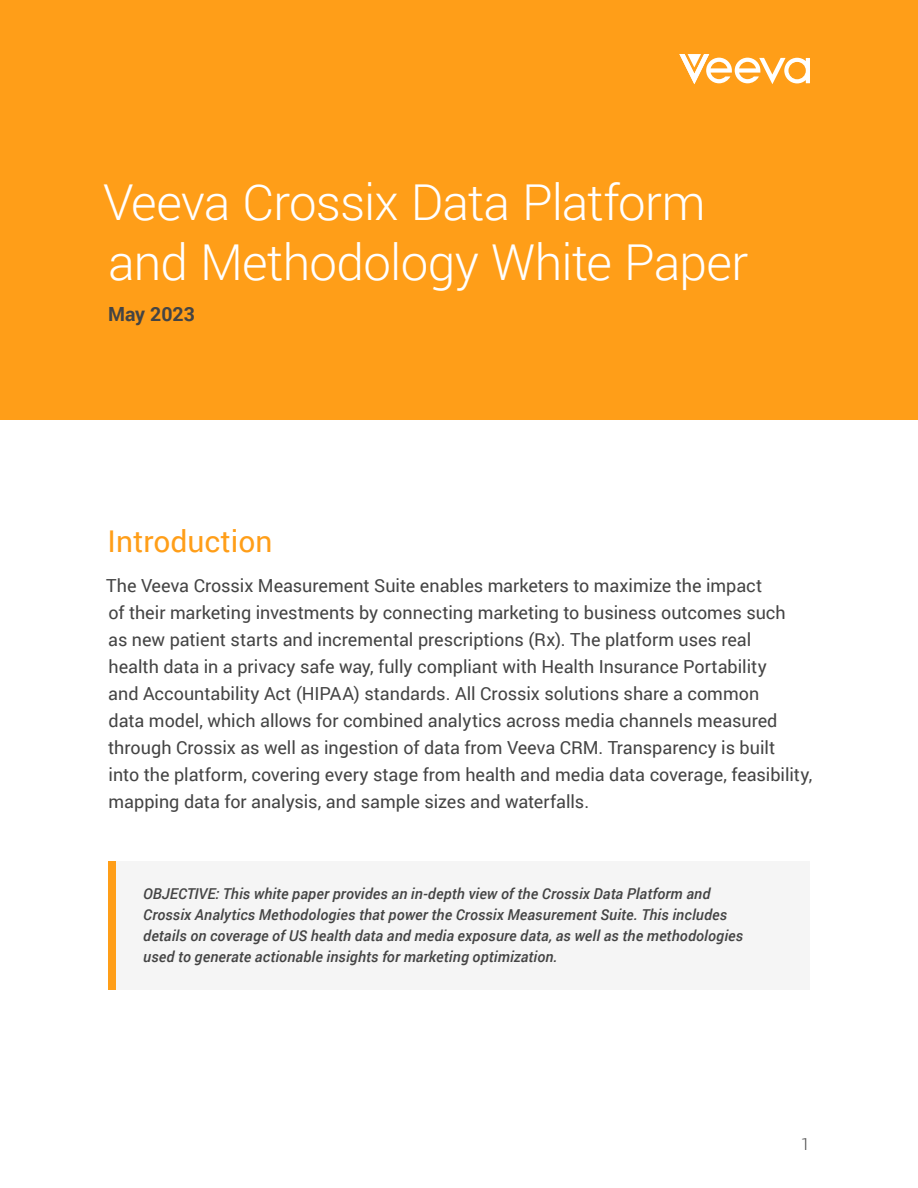
<style>
.page{position:relative;width:918px;height:1188px;background:#fff}
.page>*{position:absolute;margin:0;border:0;box-sizing:border-box;transform-origin:0 0}
.t1{font:300 49.5px/59.4px "Roboto";letter-spacing:-.015em;color:#fff}
.t2{font:30px "Roboto";color:#ff9e18}
.t3{font:700 19.5px "Roboto";color:#444}
.t4{font:18px/27px "Roboto";color:#444}
.t5{font:300 16.5px "Roboto";color:#444}
.t6{font:italic 500 15px/21px "Roboto";letter-spacing:.005em;color:#444}
</style>
<div class="page">
<div style="left:0;top:0;width:918px;height:419px;background:#ff9e18"></div>
<svg style="left:679px;top:54px;width:131px;height:30px"></svg>
<div style="left:115px;top:861px;width:695px;height:128px;background:#f5f5f5"></div>
<div style="left:108px;top:861px;width:7px;height:128px;background:#ff9e18"></div>
<h1 class="t1" style="left:103px;top:171px;width:647px">Veeva Crossix Data Platform and Methodology White Paper</h1>
<p class="t3" style="left:108px;top:301px;width:88px">May 2023</p>
<h2 class="t2" style="left:108px;top:520px;width:166px">Introduction</h2>
<p class="t4" style="left:106px;top:572px;width:708px">The Veeva Crossix Measurement Suite enables marketers to maximize the impact<br>of their marketing investments by connecting marketing to business outcomes such<br>as new patient starts and incremental prescriptions (Rx). The platform uses real<br>health data in a privacy safe way, fully compliant with Health Insurance Portability<br>and Accountability Act (HIPAA) standards. All Crossix solutions share a common<br>data model, which allows for combined analytics across media channels measured through Crossix as well as ingestion of data from Veeva CRM. Transparency is built<br>into the platform, covering every stage from health and media data coverage, feasibility, mapping data for analysis, and sample sizes and waterfalls.</p>
<p class="t6" style="left:143px;top:883px;width:602px">OBJECTIVE: This white paper provides an in-depth view of the Crossix Data Platform and Crossix Analytics Methodologies that power the Crossix Measurement Suite. This includes details on coverage of US health data and media exposure data, as well as the methodologies used to generate actionable insights for marketing optimization.</p>
<p class="t5" style="left:801px;top:1132px;width:11px">1</p>
</div>
